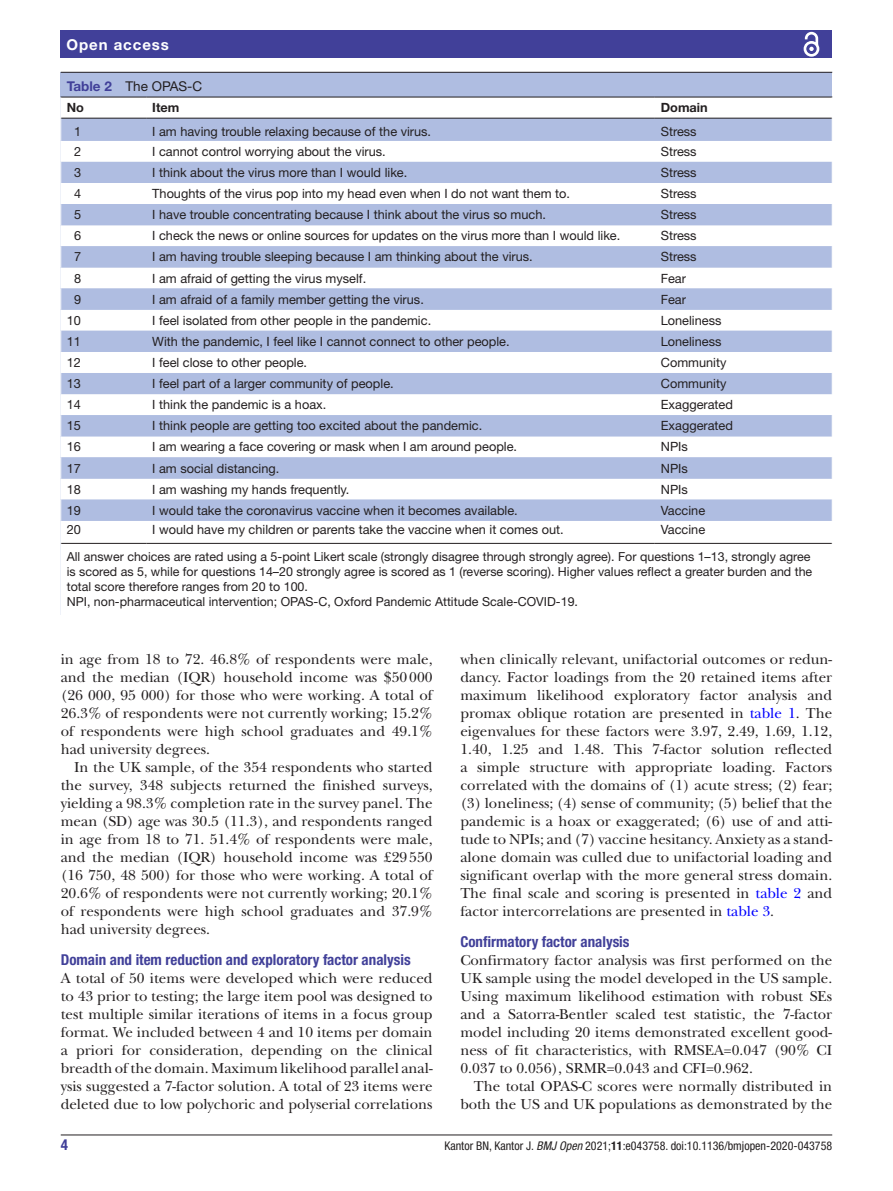
<style>
.page{position:relative;width:893px;height:1191px;background:#fff}
.page>*{position:absolute;margin:0;border:0;box-sizing:border-box;transform-origin:0 0}
.t1{font:15px/18px "New Baskerville";color:#231f20;text-align:justify}
.t2{font:700 condensed 15px "Helvetica Neue LT Std";color:#414099}
.t3{font:700 15px "Helvetica Neue LT Std";letter-spacing:.065em;color:#fff}
.t4{font:13.5px "Helvetica Neue LT Std";color:#231f20}
.t5{font:12.75px "Helvetica Neue LT Std";color:#231f20}
.t6{font:700 12.75px "Helvetica Neue LT Std";color:#231f20}
.t7{font:12.45px/15px "Helvetica Neue LT Std";color:#231f20}
.t8{font:condensed 12px "Helvetica Neue LT Std";color:#231f20}
.s1{font-weight:700;color:#414099}
.s2{color:#00f}
.s3{font-style:italic}
.s4{font-weight:700}
</style>
<div class="page">
<hr style="left:61px;top:1134px;width:771px;height:1px;background:#231f20">
<div style="left:61px;top:31px;width:771px;height:27px;background:#414099"></div>
<svg style="left:803px;top:31px;width:17px;height:26px"></svg>
<div style="left:61px;top:73px;width:771px;height:542px;background:#afbde1"></div>
<hr style="left:61px;top:72px;width:771px;height:1px;background:#231f20">
<div style="left:61px;top:98px;width:771px;height:517px;background:#fff"></div>
<svg style="left:61px;top:119px;width:771px;height:402px"></svg>
<hr style="left:61px;top:97px;width:85px;height:1px;background:#231f20">
<hr style="left:61px;top:118px;width:85px;height:1px;background:#231f20">
<hr style="left:146px;top:97px;width:509px;height:1px;background:#231f20">
<hr style="left:146px;top:118px;width:509px;height:1px;background:#231f20">
<hr style="left:655px;top:97px;width:177px;height:1px;background:#231f20">
<hr style="left:655px;top:118px;width:177px;height:1px;background:#231f20">
<hr style="left:61px;top:543px;width:85px;height:1px;background:#231f20">
<hr style="left:146px;top:543px;width:509px;height:1px;background:#231f20">
<hr style="left:655px;top:543px;width:177px;height:1px;background:#231f20">
<svg style="left:60px;top:97px;width:1px;height:446px"></svg>
<hr style="left:67px;top:590px;width:765px;height:2px;background:#fff">
<hr style="left:67px;top:605px;width:765px;height:2px;background:#fff">
<p class="t3" style="left:66px;top:35px;width:104px">Open access</p>
<p class="t4" style="left:67px;top:78px;width:137px"><span class="s1">Table 2</span> The OPAS-C</p>
<p class="t6" style="left:67px;top:100px;width:19px">No</p>
<p class="t6" style="left:152px;top:100px;width:29px">Item</p>
<p class="t6" style="left:661px;top:100px;width:48px">Domain</p>
<p class="t5" style="left:74px;top:124px;width:9px">1</p>
<p class="t5" style="left:152px;top:124px;width:280px">I am having trouble relaxing because of the virus.</p>
<p class="t5" style="left:661px;top:124px;width:37px">Stress</p>
<p class="t5" style="left:74px;top:144px;width:9px">2</p>
<p class="t5" style="left:152px;top:144px;width:235px">I cannot control worrying about the virus.</p>
<p class="t5" style="left:661px;top:144px;width:37px">Stress</p>
<p class="t5" style="left:74px;top:165px;width:9px">3</p>
<p class="t5" style="left:152px;top:165px;width:257px">I think about the virus more than I would like.</p>
<p class="t5" style="left:661px;top:165px;width:37px">Stress</p>
<p class="t5" style="left:74px;top:186px;width:9px">4</p>
<p class="t5" style="left:152px;top:186px;width:419px">Thoughts of the virus pop into my head even when I do not want them to.</p>
<p class="t5" style="left:661px;top:186px;width:37px">Stress</p>
<p class="t5" style="left:74px;top:207px;width:9px">5</p>
<p class="t5" style="left:152px;top:207px;width:395px">I have trouble concentrating because I think about the virus so much.</p>
<p class="t5" style="left:661px;top:207px;width:37px">Stress</p>
<p class="t5" style="left:74px;top:228px;width:9px">6</p>
<p class="t5" style="left:152px;top:228px;width:470px">I check the news or online sources for updates on the virus more than I would like.</p>
<p class="t5" style="left:661px;top:228px;width:37px">Stress</p>
<p class="t5" style="left:74px;top:249px;width:9px">7</p>
<p class="t5" style="left:152px;top:249px;width:382px">I am having trouble sleeping because I am thinking about the virus.</p>
<p class="t5" style="left:661px;top:249px;width:37px">Stress</p>
<p class="t5" style="left:74px;top:270px;width:9px">8</p>
<p class="t5" style="left:152px;top:270px;width:215px">I am afraid of getting the virus myself.</p>
<p class="t5" style="left:661px;top:270px;width:27px">Fear</p>
<p class="t5" style="left:74px;top:291px;width:9px">9</p>
<p class="t5" style="left:152px;top:291px;width:273px">I am afraid of a family member getting the virus.</p>
<p class="t5" style="left:661px;top:291px;width:27px">Fear</p>
<p class="t5" style="left:67px;top:312px;width:16px">10</p>
<p class="t5" style="left:152px;top:312px;width:280px">I feel isolated from other people in the pandemic.</p>
<p class="t5" style="left:661px;top:312px;width:62px">Loneliness</p>
<p class="t5" style="left:67px;top:334px;width:16px">11</p>
<p class="t5" style="left:152px;top:334px;width:359px">With the pandemic, I feel like I cannot connect to other people.</p>
<p class="t5" style="left:661px;top:334px;width:62px">Loneliness</p>
<p class="t5" style="left:67px;top:355px;width:16px">12</p>
<p class="t5" style="left:152px;top:355px;width:156px">I feel close to other people.</p>
<p class="t5" style="left:661px;top:355px;width:67px">Community</p>
<p class="t5" style="left:67px;top:376px;width:16px">13</p>
<p class="t5" style="left:152px;top:376px;width:243px">I feel part of a larger community of people.</p>
<p class="t5" style="left:661px;top:376px;width:67px">Community</p>
<p class="t5" style="left:67px;top:397px;width:16px">14</p>
<p class="t5" style="left:152px;top:397px;width:176px">I think the pandemic is a hoax.</p>
<p class="t5" style="left:661px;top:397px;width:74px">Exaggerated</p>
<p class="t5" style="left:67px;top:418px;width:16px">15</p>
<p class="t5" style="left:152px;top:418px;width:331px">I think people are getting too excited about the pandemic.</p>
<p class="t5" style="left:661px;top:418px;width:74px">Exaggerated</p>
<p class="t5" style="left:67px;top:439px;width:16px">16</p>
<p class="t5" style="left:152px;top:439px;width:366px">I am wearing a face covering or mask when I am around people.</p>
<p class="t5" style="left:661px;top:439px;width:29px">NPIs</p>
<p class="t5" style="left:67px;top:460px;width:16px">17</p>
<p class="t5" style="left:152px;top:460px;width:129px">I am social distancing.</p>
<p class="t5" style="left:661px;top:460px;width:29px">NPIs</p>
<p class="t5" style="left:67px;top:481px;width:16px">18</p>
<p class="t5" style="left:152px;top:481px;width:199px">I am washing my hands frequently.</p>
<p class="t5" style="left:661px;top:481px;width:29px">NPIs</p>
<p class="t5" style="left:67px;top:502px;width:16px">19</p>
<p class="t5" style="left:152px;top:502px;width:367px">I would take the coronavirus vaccine when it becomes available.</p>
<p class="t5" style="left:661px;top:502px;width:46px">Vaccine</p>
<p class="t5" style="left:67px;top:522px;width:16px">20</p>
<p class="t5" style="left:152px;top:522px;width:413px">I would have my children or parents take the vaccine when it comes out.</p>
<p class="t5" style="left:661px;top:522px;width:46px">Vaccine</p>
<p class="t7" style="left:67px;top:549px;width:747px">All answer choices are rated using a 5-point Likert scale (strongly disagree through strongly agree). For questions 1–13, strongly agree is scored as 5, while for questions 14–20 strongly agree is scored as 1 (reverse scoring). Higher values reflect a greater burden and the total score therefore ranges from 20 to 100.<br>NPI, non-pharmaceutical intervention; OPAS-C, Oxford Pandemic Attitude Scale-COVID-19.</p>
<p class="t1" style="left:61px;top:650px;width:373px">in age from 18 to 72. 46.8% of respondents were male, and the median (IQR) household income was $50000 (26 000, 95 000) for those who were working. A total of 26.3% of respondents were not currently working; 15.2% of respondents were high school graduates and 49.1% had university degrees.</p>
<p class="t1" style="left:61px;top:758px;width:373px;text-indent:14px">In the UK sample, of the 354 respondents who started the survey, 348 subjects returned the finished surveys, yielding a 98.3% completion rate in the survey panel. The mean (SD) age was 30.5 (11.3), and respondents ranged in age from 18 to 71. 51.4% of respondents were male, and the median (IQR) household income was £29550 (16 750, 48 500) for those who were working. A total of 20.6% of respondents were not currently working; 20.1% of respondents were high school graduates and 37.9% had university degrees.</p>
<p class="t2" style="left:61px;top:951px;width:351px">Domain and item reduction and exploratory factor analysis</p>
<p class="t1" style="left:61px;top:969px;width:373px">A total of 50 items were developed which were reduced to 43 prior to testing; the large item pool was designed to test multiple similar iterations of items in a focus group format. We included between 4 and 10 items per domain a priori for consideration, depending on the clinical breadth of the domain. Maximum likelihood parallel anal&shy;ysis suggested a 7-factor solution. A total of 23 items were deleted due to low polychoric and polyserial correlations</p>
<p class="t1" style="left:460px;top:650px;width:373px">when clinically relevant, unifactorial outcomes or redun&shy;dancy. Factor loadings from the 20 retained items after maximum likelihood exploratory factor analysis and promax oblique rotation are presented in <span class="s2">table 1</span>. The eigenvalues for these factors were 3.97, 2.49, 1.69, 1.12, 1.40, 1.25 and 1.48. This 7-factor solution reflected a simple structure with appropriate loading. Factors correlated with the domains of (1) acute stress; (2) fear; (3) loneliness; (4) sense of community; (5) belief that the pandemic is a hoax or exaggerated; (6) use of and atti&shy;tude to NPIs; and (7) vaccine hesitancy. Anxiety as a stand&shy;alone domain was culled due to unifactorial loading and significant overlap with the more general stress domain.<br>The final scale and scoring is presented in <span class="s2">table 2</span> and factor intercorrelations are presented in <span class="s2">table 3</span>.</p>
<p class="t2" style="left:460px;top:933px;width:171px">Confirmatory factor analysis</p>
<p class="t1" style="left:460px;top:951px;width:373px">Confirmatory factor analysis was first performed on the UK sample using the model developed in the US sample.<br>Using maximum likelihood estimation with robust SEs and a Satorra-Bentler scaled test statistic, the 7-factor model including 20 items demonstrated excellent good&shy;ness of fit characteristics, with RMSEA=0.047 (90% CI 0.037 to 0.056), SRMR=0.043 and CFI=0.962.</p>
<p class="t1" style="left:460px;top:1077px;width:373px;text-align:right">The total OPAS-C scores were normally distributed in both the US and UK populations as demonstrated by the</p>
<p class="t2" style="left:61px;top:1135px;width:9px">4</p>
<p class="t8" style="left:444px;top:1138px;width:389px">Kantor BN, Kantor J. <span class="s3">BMJ Open</span> 2021;<span class="s4">11</span>:e043758. doi:10.1136/bmjopen-2020-043758</p>
</div>
